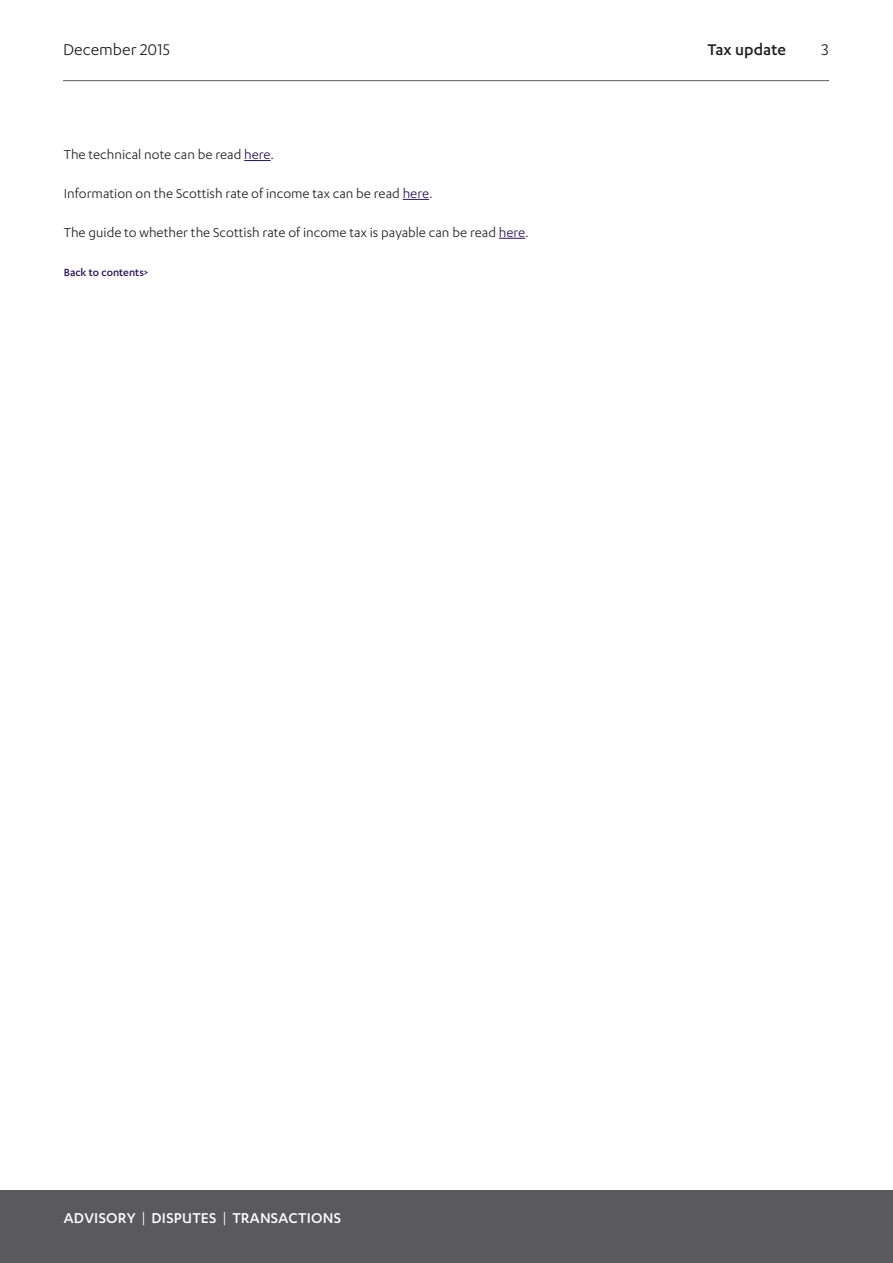
<style>
.page{position:relative;width:893px;height:1263px;background:#fff}
.page>*{position:absolute;margin:0;border:0;box-sizing:border-box;transform-origin:0 0}
.Page_header{font:18px "Karbon";color:#231f20}
.Page_header-2{font:500 18px "Karbon";color:#231f20}
.t1{font:500 16.5px "Karbon";letter-spacing:.015em;color:#fff}
.Body{font:15px "Karbon";color:#231f20}
.Body-2{font:500 12px "Karbon";color:#29135d}
.s1{color:#29135d}
.s2{font-weight:400}
</style>
<div class="page">
<hr style="left:63px;top:80px;width:766px;height:1px;background:#5a5a5d">
<div style="left:0;top:1191px;width:893px;height:72px;background:#5a5a5d"></div>
<svg style="left:244px;top:160px;width:27px;height:1px"></svg>
<svg style="left:403px;top:199px;width:26px;height:1px"></svg>
<svg style="left:499px;top:238px;width:26px;height:1px"></svg>
<p class="Page_header" style="left:63px;top:39px;width:109px">December 2015</p>
<p class="Page_header-2" style="left:707px;top:39px;width:80px">Tax update</p>
<p class="Page_header" style="left:821px;top:39px;width:9px">3</p>
<p class="Body" style="left:64px;top:146px;width:212px">The technical note can be read <span class="s1">here</span>.</p>
<p class="Body" style="left:64px;top:185px;width:370px">Information on the Scottish rate of income tax can be read <span class="s1">here</span>.</p>
<p class="Body" style="left:64px;top:224px;width:467px">The guide to whether the Scottish rate of income tax is payable can be read <span class="s1">here</span>.</p>
<p class="Body-2" style="left:64px;top:265px;width:86px">Back to contents&gt;</p>
<p class="t1" style="left:64px;top:1208px;width:279px">ADVISORY <span class="s2">|</span> DISPUTES <span class="s2">|</span> TRANSACTIONS</p>
</div>
